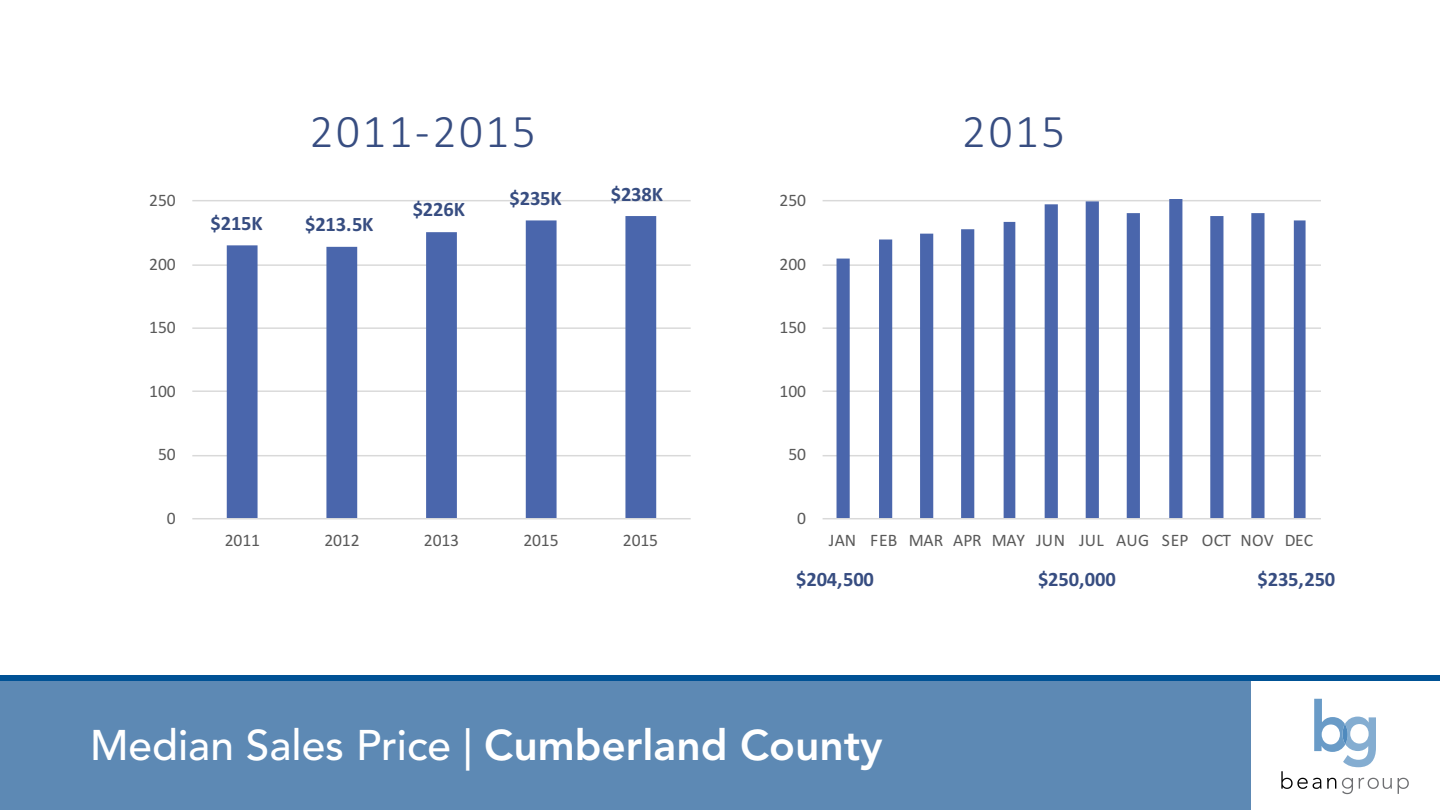
<style>
.page{position:relative;width:1440px;height:810px;background:#fff}
.page>*{position:absolute;margin:0;border:0;box-sizing:border-box;transform-origin:0 0}
.t1{font:300 46.88px "Calibri";letter-spacing:.055em;color:#374d81}
.t2{font:500 42.5px "Avenir";color:#fff}
.t3{font:700 20.5px "Calibri";letter-spacing:-.005em;color:#374d81}
.t4{font:17.62px "Calibri";letter-spacing:-.005em;color:#595959}
.s1{font-weight:800}
</style>
<div class="page">
<div style="left:0;top:675px;width:1250px;height:135px;background:#5d89b4"></div>
<hr style="left:192px;top:455px;width:499px;height:1px;background:#d9d9d9">
<hr style="left:192px;top:390px;width:499px;height:2px;background:#d9d9d9">
<hr style="left:192px;top:327px;width:499px;height:2px;background:#d9d9d9">
<hr style="left:192px;top:264px;width:499px;height:2px;background:#d9d9d9">
<hr style="left:192px;top:200px;width:499px;height:1px;background:#d9d9d9">
<svg style="left:227px;top:216px;width:429px;height:302px"></svg>
<hr style="left:192px;top:518px;width:499px;height:1px;background:#d9d9d9">
<hr style="left:823px;top:455px;width:498px;height:1px;background:#d9d9d9">
<hr style="left:823px;top:390px;width:498px;height:2px;background:#d9d9d9">
<hr style="left:823px;top:327px;width:498px;height:2px;background:#d9d9d9">
<hr style="left:823px;top:264px;width:498px;height:2px;background:#d9d9d9">
<hr style="left:823px;top:200px;width:498px;height:1px;background:#d9d9d9">
<svg style="left:837px;top:200px;width:469px;height:318px"></svg>
<hr style="left:823px;top:518px;width:498px;height:1px;background:#d9d9d9">
<svg style="left:1398px;top:778px;width:11px;height:16px"></svg>
<svg style="left:1281px;top:699px;width:111px;height:95px"></svg>
<svg style="left:1342px;top:724px;width:6px;height:20px"></svg>
<div style="left:0;top:675px;width:1440px;height:6px;background:#005295"></div>
<h1 class="t1" style="left:310px;top:103px;width:228px">2011--‐2015</h1>
<h1 class="t1" style="left:962px;top:103px;width:104px">2015</h1>
<p class="t4" style="left:149px;top:188px;width:28px">250</p>
<p class="t3" style="left:210px;top:209px;width:54px">$215K</p>
<p class="t3" style="left:305px;top:210px;width:70px">$213.5K</p>
<p class="t3" style="left:413px;top:194px;width:54px">$226K</p>
<p class="t3" style="left:510px;top:183px;width:54px">$235K</p>
<p class="t3" style="left:611px;top:180px;width:54px">$238K</p>
<p class="t4" style="left:780px;top:188px;width:28px">250</p>
<p class="t4" style="left:149px;top:252px;width:28px">200</p>
<p class="t4" style="left:780px;top:252px;width:28px">200</p>
<p class="t4" style="left:149px;top:315px;width:28px">150</p>
<p class="t4" style="left:780px;top:315px;width:28px">150</p>
<p class="t4" style="left:149px;top:379px;width:28px">100</p>
<p class="t4" style="left:780px;top:379px;width:28px">100</p>
<p class="t4" style="left:158px;top:442px;width:19px">50</p>
<p class="t4" style="left:788px;top:442px;width:19px">50</p>
<p class="t4" style="left:167px;top:506px;width:10px">0</p>
<p class="t4" style="left:797px;top:506px;width:10px">0</p>
<p class="t4" style="left:225px;top:528px;width:37px">2011</p>
<p class="t4" style="left:324px;top:528px;width:37px">2012</p>
<p class="t4" style="left:424px;top:528px;width:37px">2013</p>
<p class="t4" style="left:523px;top:528px;width:37px">2015</p>
<p class="t4" style="left:623px;top:528px;width:37px">2015</p>
<p class="t4" style="left:829px;top:528px;width:486px">JAN FEB MAR APR MAY JUN JUL AUG SEP OCT NOV DEC</p>
<p class="t3" style="left:796px;top:564px;width:79px">$204,500</p>
<p class="t3" style="left:1038px;top:564px;width:79px">$250,000</p>
<p class="t3" style="left:1258px;top:564px;width:79px">$235,250</p>
<h2 class="t2" style="left:90px;top:721px;width:794px">Median Sales Price | <span class="s1">Cumberland County</span></h2>
</div>
